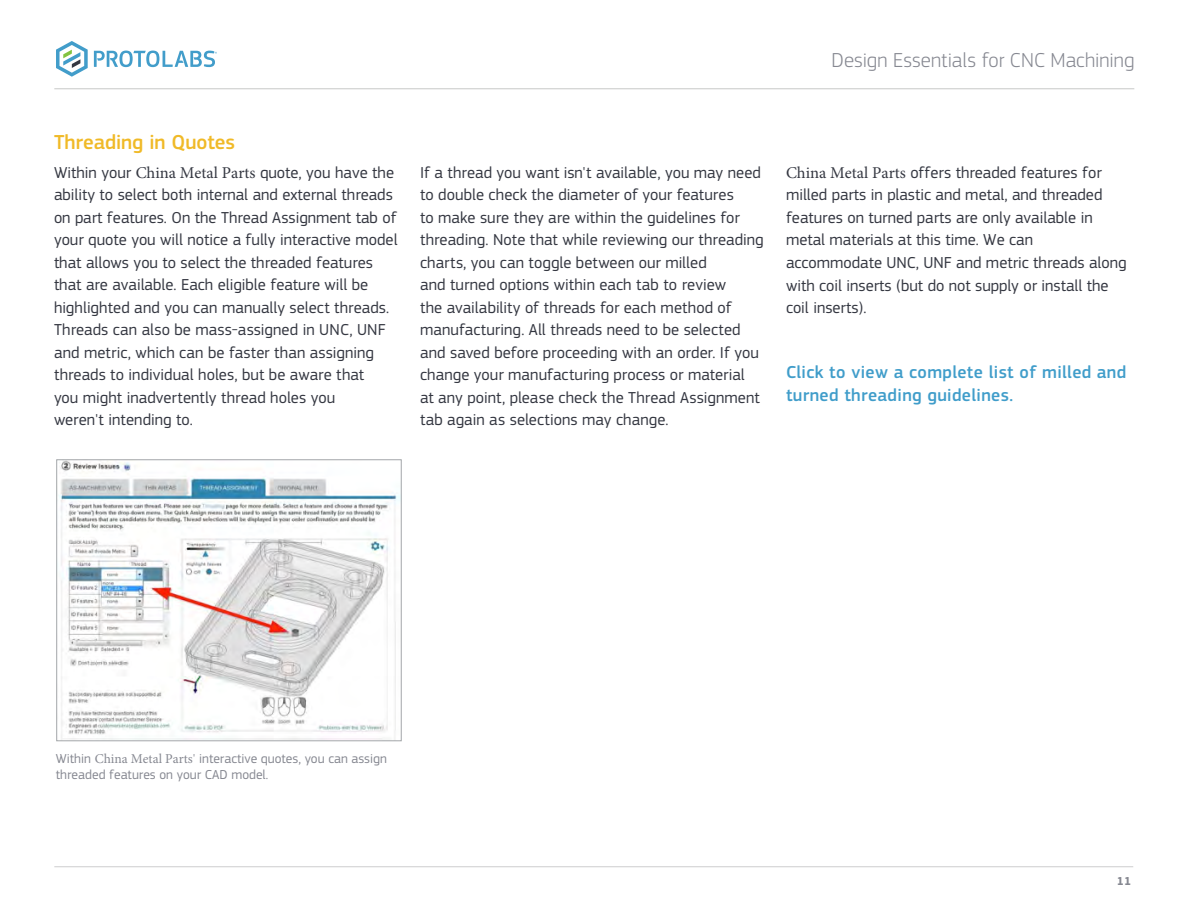
<style>
.page{position:relative;width:1188px;height:918px;background:#fff}
.page>*{position:absolute;margin:0;border:0;box-sizing:border-box;transform-origin:0 0}
.t1{font:300 21px "PF Square Sans Pro";color:#868891}
.t2{font:500 21px "PF Square Sans Pro";color:#f0ba28}
.t3{font:500 18px/22.5px "PF Square Sans Pro";letter-spacing:.02em;color:#409dca}
.t4{font:16.5px/22.5px "PF Square Sans Pro";color:#343741}
.t5{font:13.5px/16.2px "PF Square Sans Pro";color:#868891}
.t6{font:700 12px "PF Square Sans Pro";color:#868891}
.s1{font-family:"Minion Pro"}
</style>
<div class="page">
<hr style="left:54px;top:866px;width:1079px;height:1px;background:#cdcdce">
<hr style="left:54px;top:88px;width:1080px;height:1px;background:#c7c8c7">
<svg style="left:94px;top:51px;width:123px;height:16px"></svg>
<svg style="left:56px;top:41px;width:32px;height:36px"></svg>
<img style="left:59px;top:461px;width:341px;height:278px">
<div style="left:56px;top:459px;width:346px;height:282px;border:1px solid #a3a6a9"></div>
<p class="t1" style="left:831px;top:48px;width:304px">Design Essentials for CNC Machining</p>
<p class="t2" style="left:54px;top:129px;width:183px">Threading in Quotes</p>
<p class="t4" style="left:54px;top:161px;width:345px">Within your <span class="s1">China Metal Parts</span> quote, you have the ability to select both internal and external threads on part features. On the Thread Assignment tab of your quote you will notice a fully interactive model that allows you to select the threaded features that are available. Each eligible feature will be highlighted and you can manually select threads.<br>Threads can also be mass-assigned in UNC, UNF and metric, which can be faster than assigning threads to individual holes, but be aware that<br>you might inadvertently thread holes you<br>weren't intending to.</p>
<p class="t4" style="left:420px;top:161px;width:345px">If a thread you want isn't available, you may need to double check the diameter of your features<br>to make sure they are within the guidelines for threading. Note that while reviewing our threading charts, you can toggle between our milled<br>and turned options within each tab to review<br>the availability of threads for each method of manufacturing. All threads need to be selected and saved before proceeding with an order. If you change your manufacturing process or material<br>at any point, please check the Thread Assignment tab again as selections may change.</p>
<p class="t4" style="left:786px;top:161px;width:342px"><span class="s1">China Metal Parts</span> offers threaded features for milled parts in plastic and metal, and threaded features on turned parts are only available in metal materials at this time. We can accommodate UNC, UNF and metric threads along with coil inserts (but do not supply or install the coil inserts).</p>
<p class="t3" style="left:786px;top:361px;width:342px">Click to view a complete list of milled and turned threading guidelines.</p>
<p class="t5" style="left:56px;top:750px;width:332px">Within <span class="s1">China Metal Parts</span>' interactive quotes, you can assign threaded features on your CAD model.</p>
<p class="t6" style="left:1117px;top:874px;width:16px">11</p>
</div>
